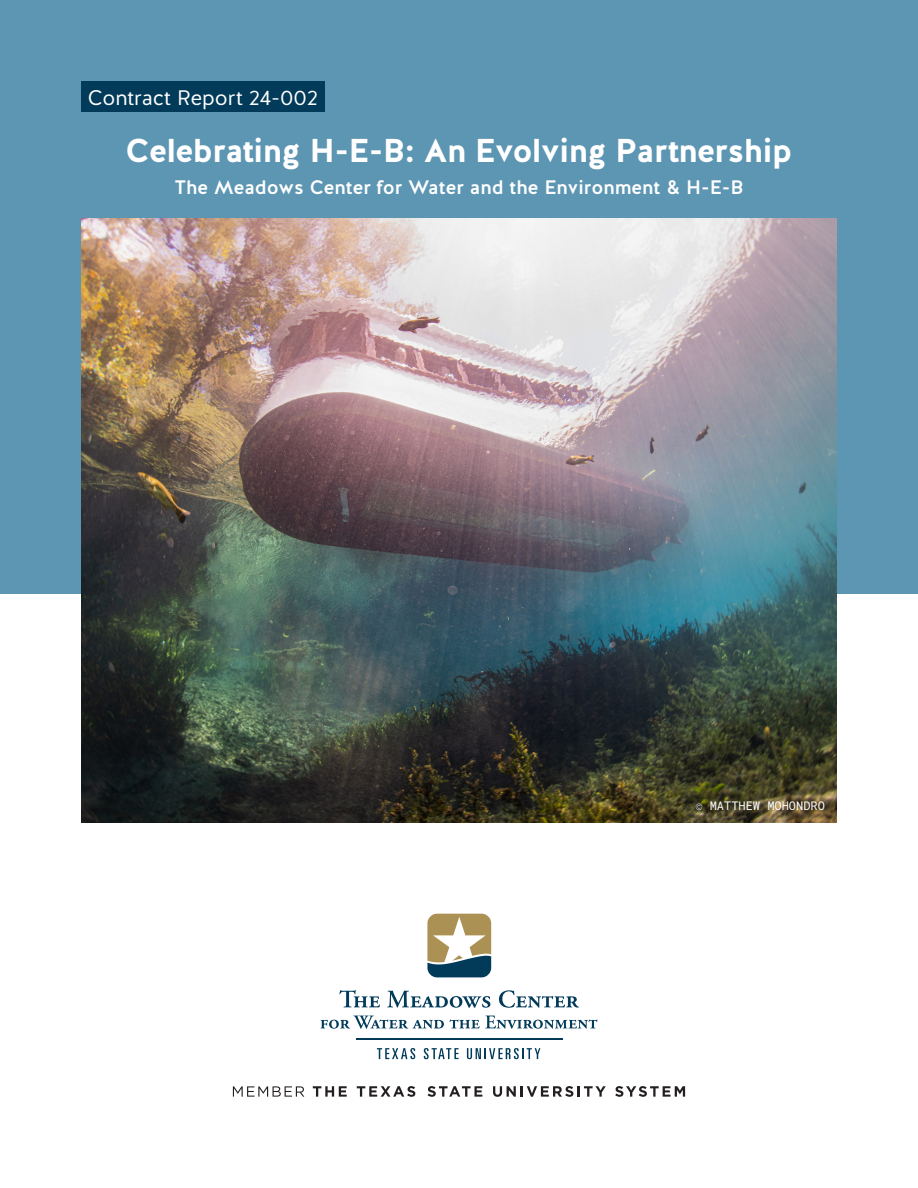
<style>
.page{position:relative;width:918px;height:1188px;background:#fff}
.page>*{position:absolute;margin:0;border:0;box-sizing:border-box;transform-origin:0 0}
.Header_2{font:700 33px "Halis GR";letter-spacing:-.02em;color:#fff}
.t1{font:21px "Halis GR";color:#fff}
.Header_2-2{font:500 19.5px "Halis GR";color:#fff}
.Captions{font:12px "Roboto Mono";color:#fff}
.s1{font-weight:300}
</style>
<div class="page">
<div style="left:0;top:0;width:918px;height:594px;background:#5d96b3"></div>
<div style="left:81px;top:81px;width:244px;height:30px;background:#023b5a"></div>
<svg style="left:427px;top:914px;width:64px;height:63px"></svg>
<svg style="left:339px;top:990px;width:41px;height:17px"></svg>
<svg style="left:387px;top:991px;width:103px;height:17px"></svg>
<svg style="left:499px;top:990px;width:80px;height:18px"></svg>
<svg style="left:321px;top:1016px;width:123px;height:13px"></svg>
<svg style="left:450px;top:1016px;width:147px;height:13px"></svg>
<svg style="left:377px;top:1048px;width:38px;height:11px"></svg>
<svg style="left:424px;top:1048px;width:35px;height:11px"></svg>
<svg style="left:467px;top:1048px;width:73px;height:11px"></svg>
<hr style="left:357px;top:1038px;width:206px;height:1px;background:#023b5a">
<svg style="left:428px;top:1086px;width:54px;height:11px"></svg>
<svg style="left:493px;top:1086px;width:113px;height:11px"></svg>
<svg style="left:615px;top:1086px;width:70px;height:11px"></svg>
<svg style="left:233px;top:1086px;width:71px;height:11px"></svg>
<svg style="left:313px;top:1086px;width:34px;height:11px"></svg>
<svg style="left:357px;top:1086px;width:58px;height:11px"></svg>
<img style="left:81px;top:218px;width:756px;height:605px">
<p class="t1" style="left:88px;top:84px;width:232px">Contract Report 24-002</p>
<p class="Header_2" style="left:126px;top:129px;width:668px">Celebrating H-E-B: An Evolving Partnership</p>
<p class="Header_2-2" style="left:174px;top:175px;width:571px">The Meadows Center for Water and the Environment &amp; H-E-B</p>
<p class="Captions" style="left:695px;top:797px;width:131px"><span class="s1">©</span> MATTHEW MOHONDRO</p>
</div>
